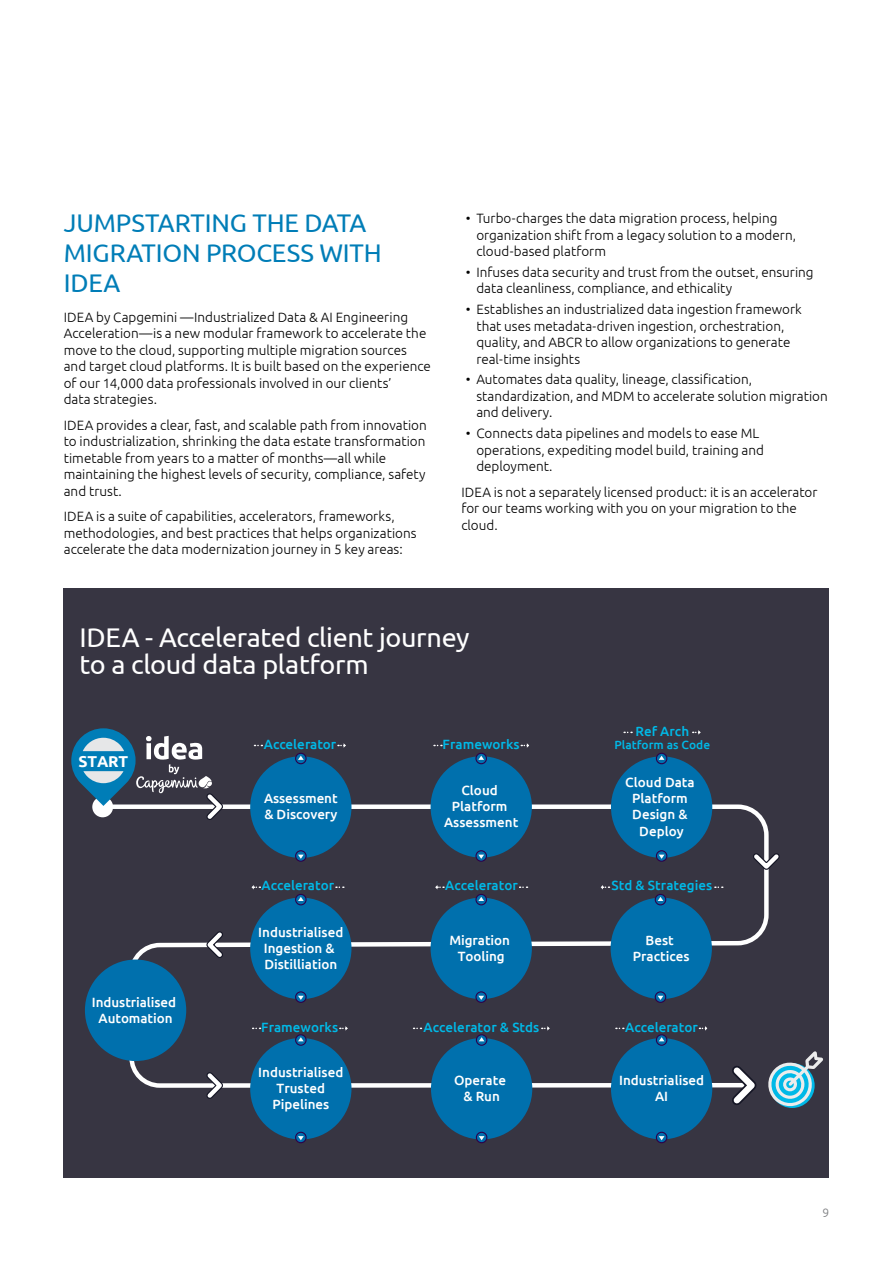
<style>
.page{position:relative;width:893px;height:1263px;background:#fff}
.page>*{position:absolute;margin:0;border:0;box-sizing:border-box;transform-origin:0 0}
.t1{font:27px/27px "Ubuntu";letter-spacing:-.015em;color:#fff}
.t2{font:25.5px/30px "Ubuntu";letter-spacing:-.005em;color:#007db7}
.t3{font:700 15.75px "Ubuntu";letter-spacing:-.01em;color:#fff}
.t4{font:300 13.5px/16.5px "Ubuntu";color:#000}
.t5{font:500 13.35px/16px "Ubuntu";color:#fff;text-align:center}
.t6{font:500 13.35px "Ubuntu";letter-spacing:.005em;color:#00b9e7}
.t7{font:300 12px "Ubuntu";color:#77787b}
.t8{font:500 11.85px "Ubuntu";letter-spacing:.005em;color:#00b9e7}
</style>
<div class="page">
<div style="left:64px;top:588px;width:765px;height:590px;background:#373542"></div>
<svg style="left:103px;top:802px;width:666px;height:288px"></svg>
<svg style="left:747px;top:847px;width:33px;height:29px"></svg>
<div style="left:250px;top:756px;width:101px;height:102px;background:#0070ad;border-radius:50%"></div>
<svg style="left:338px;top:743px;width:8px;height:5px"></svg>
<div style="left:295px;top:753px;width:12px;height:11px;border:1px solid #2c004b;border-radius:50%"></div>
<svg style="left:298px;top:756px;width:6px;height:4px"></svg>
<svg style="left:296px;top:851px;width:10px;height:10px"></svg>
<div style="left:295px;top:850px;width:12px;height:12px;border:1px solid #2c004b;border-radius:50%"></div>
<svg style="left:298px;top:855px;width:6px;height:4px"></svg>
<svg style="left:521px;top:743px;width:8px;height:5px"></svg>
<div style="left:431px;top:756px;width:101px;height:101px;background:#0070ad;border-radius:50%"></div>
<svg style="left:476px;top:753px;width:10px;height:11px"></svg>
<div style="left:475px;top:753px;width:12px;height:11px;border:1px solid #2c004b;border-radius:50%"></div>
<svg style="left:478px;top:756px;width:6px;height:4px"></svg>
<svg style="left:476px;top:851px;width:10px;height:10px"></svg>
<div style="left:475px;top:850px;width:12px;height:12px;border:1px solid #2c004b;border-radius:50%"></div>
<svg style="left:478px;top:855px;width:6px;height:4px"></svg>
<div style="left:611px;top:756px;width:101px;height:102px;background:#0070ad;border-radius:50%"></div>
<svg style="left:693px;top:730px;width:8px;height:5px"></svg>
<div style="left:656px;top:753px;width:11px;height:11px;background:#0070ad;border-radius:50%"></div>
<div style="left:656px;top:753px;width:11px;height:11px;border:1px solid #2c004b;border-radius:50%"></div>
<svg style="left:659px;top:756px;width:5px;height:4px"></svg>
<svg style="left:656px;top:851px;width:11px;height:10px"></svg>
<div style="left:656px;top:850px;width:11px;height:12px;border:1px solid #2c004b;border-radius:50%"></div>
<svg style="left:659px;top:855px;width:5px;height:4px"></svg>
<div style="left:250px;top:897px;width:101px;height:102px;background:#0070ad;border-radius:50%"></div>
<svg style="left:252px;top:885px;width:8px;height:4px"></svg>
<svg style="left:336px;top:886px;width:8px;height:2px"></svg>
<div style="left:296px;top:894px;width:10px;height:11px;background:#0070ad;border-radius:50%"></div>
<div style="left:295px;top:894px;width:12px;height:11px;border:1px solid #2c004b;border-radius:50%"></div>
<svg style="left:298px;top:897px;width:6px;height:4px"></svg>
<svg style="left:296px;top:992px;width:10px;height:10px"></svg>
<div style="left:295px;top:991px;width:12px;height:12px;border:1px solid #2c004b;border-radius:50%"></div>
<svg style="left:298px;top:996px;width:6px;height:4px"></svg>
<div style="left:431px;top:898px;width:101px;height:101px;background:#0070ad;border-radius:50%"></div>
<svg style="left:435px;top:885px;width:9px;height:4px"></svg>
<svg style="left:520px;top:886px;width:7px;height:2px"></svg>
<svg style="left:476px;top:894px;width:10px;height:11px"></svg>
<div style="left:475px;top:894px;width:12px;height:11px;border:1px solid #2c004b;border-radius:50%"></div>
<svg style="left:478px;top:897px;width:6px;height:4px"></svg>
<svg style="left:476px;top:992px;width:10px;height:10px"></svg>
<div style="left:475px;top:991px;width:12px;height:12px;border:1px solid #2c004b;border-radius:50%"></div>
<svg style="left:478px;top:996px;width:6px;height:4px"></svg>
<div style="left:611px;top:898px;width:101px;height:101px;background:#0070ad;border-radius:50%"></div>
<svg style="left:601px;top:885px;width:8px;height:4px"></svg>
<svg style="left:715px;top:886px;width:8px;height:2px"></svg>
<div style="left:655px;top:894px;width:11px;height:11px;background:#0070ad;border-radius:50%"></div>
<div style="left:655px;top:894px;width:11px;height:11px;border:1px solid #2c004b;border-radius:50%"></div>
<svg style="left:658px;top:897px;width:5px;height:4px"></svg>
<svg style="left:655px;top:992px;width:11px;height:10px"></svg>
<div style="left:655px;top:991px;width:11px;height:12px;border:1px solid #2c004b;border-radius:50%"></div>
<svg style="left:658px;top:996px;width:5px;height:4px"></svg>
<div style="left:250px;top:1038px;width:101px;height:101px;background:#0070ad;border-radius:50%"></div>
<svg style="left:340px;top:1026px;width:8px;height:5px"></svg>
<svg style="left:296px;top:1035px;width:10px;height:10px"></svg>
<div style="left:295px;top:1034px;width:12px;height:12px;border:1px solid #2c004b;border-radius:50%"></div>
<svg style="left:298px;top:1037px;width:6px;height:4px"></svg>
<svg style="left:296px;top:1132px;width:10px;height:11px"></svg>
<div style="left:295px;top:1132px;width:12px;height:11px;border:1px solid #2c004b;border-radius:50%"></div>
<svg style="left:298px;top:1136px;width:6px;height:4px"></svg>
<div style="left:431px;top:1038px;width:101px;height:101px;background:#0070ad;border-radius:50%"></div>
<svg style="left:542px;top:1026px;width:8px;height:5px"></svg>
<svg style="left:476px;top:1035px;width:11px;height:10px"></svg>
<div style="left:476px;top:1034px;width:11px;height:12px;border:1px solid #2c004b;border-radius:50%"></div>
<svg style="left:479px;top:1037px;width:5px;height:4px"></svg>
<div style="left:476px;top:1132px;width:11px;height:11px;background:#0070ad;border-radius:50%"></div>
<div style="left:476px;top:1132px;width:11px;height:11px;border:1px solid #2c004b;border-radius:50%"></div>
<svg style="left:479px;top:1136px;width:5px;height:4px"></svg>
<div style="left:611px;top:1038px;width:101px;height:101px;background:#0070ad;border-radius:50%"></div>
<svg style="left:699px;top:1026px;width:8px;height:5px"></svg>
<svg style="left:656px;top:1035px;width:11px;height:10px"></svg>
<div style="left:656px;top:1034px;width:11px;height:12px;border:1px solid #2c004b;border-radius:50%"></div>
<svg style="left:659px;top:1037px;width:5px;height:4px"></svg>
<div style="left:656px;top:1132px;width:11px;height:11px;background:#0070ad;border-radius:50%"></div>
<div style="left:656px;top:1132px;width:11px;height:11px;border:1px solid #2c004b;border-radius:50%"></div>
<svg style="left:659px;top:1136px;width:5px;height:4px"></svg>
<div style="left:85px;top:959px;width:101px;height:102px;background:#0070ad;border-radius:50%"></div>
<svg style="left:71px;top:728px;width:158px;height:98px"></svg>
<svg style="left:200px;top:1066px;width:29px;height:33px"></svg>
<svg style="left:723px;top:1051px;width:100px;height:57px"></svg>
<svg style="left:200px;top:925px;width:29px;height:39px"></svg>
<h2 class="t2" style="left:64px;top:208px;width:320px">JUMPSTARTING THE DATA<br>MIGRATION PROCESS WITH<br>IDEA</h2>
<p class="t4" style="left:64px;top:308px;width:369px">IDEA by Capgemini —Industrialized Data &amp; AI Engineering Acceleration—is a new modular framework to accelerate the move to the cloud, supporting multiple migration sources and target cloud platforms. It is built based on the experience of our 14,000 data professionals involved in our clients’<br>data strategies.</p>
<p class="t4" style="left:64px;top:416px;width:364px">IDEA provides a clear, fast, and scalable path from innovation to industrialization, shrinking the data estate transformation timetable from years to a matter of months—all while maintaining the highest levels of security, compliance, safety and trust.</p>
<p class="t4" style="left:64px;top:508px;width:354px">IDEA is a suite of capabilities, accelerators, frameworks, methodologies, and best practices that helps organizations accelerate the data modernization journey in 5 key areas:</p>
<p class="t4" style="left:476px;top:210px;width:321px;text-indent:-11px">• Turbo-charges the data migration process, helping organization shift from a legacy solution to a modern, cloud-based platform</p>
<p class="t4" style="left:476px;top:263px;width:339px;text-indent:-11px">• Infuses data security and trust from the outset, ensuring data cleanliness, compliance, and ethicality</p>
<p class="t4" style="left:476px;top:301px;width:327px;text-indent:-11px">• Establishes an industrialized data ingestion framework that uses metadata-driven ingestion, orchestration, quality, and ABCR to allow organizations to generate real-time insights</p>
<p class="t4" style="left:476px;top:371px;width:353px;text-indent:-11px">• Automates data quality, lineage, classification, standardization, and MDM to accelerate solution migration and delivery.</p>
<p class="t4" style="left:476px;top:425px;width:289px;text-indent:-11px">• Connects data pipelines and models to ease ML operations, expediting model build, training and deployment.</p>
<p class="t4" style="left:461px;top:483px;width:358px">IDEA is not a separately licensed product: it is an accelerator for our teams working with you on your migration to the cloud.</p>
<h1 class="t1" style="left:80px;top:623px;width:392px">IDEA - Accelerated client journey to a cloud data platform</h1>
<p class="t3" style="left:79px;top:752px;width:51px">START</p>
<p class="t5" style="left:92px;top:993px;width:86px">Industrialised<br>Automation</p>
<p class="t6" style="left:635px;top:722px;width:55px">Ref Arch</p>
<p class="t8" style="left:614px;top:737px;width:97px">Platform as Code</p>
<p class="t6" style="left:264px;top:735px;width:74px">Accelerator</p>
<p class="t6" style="left:443px;top:735px;width:78px">Frameworks</p>
<p class="t5" style="left:444px;top:782px;width:76px">Cloud<br>Platform<br>Assessment</p>
<p class="t5" style="left:625px;top:774px;width:71px">Cloud Data<br>Platform<br>Design &amp;<br>Deploy</p>
<p class="t5" style="left:264px;top:790px;width:75px;text-align:left">Assessment &amp; Discovery</p>
<p class="t6" style="left:262px;top:877px;width:74px">Accelerator</p>
<p class="t6" style="left:445px;top:877px;width:74px">Accelerator</p>
<p class="t6" style="left:611px;top:877px;width:102px">Std &amp; Strategies</p>
<p class="t5" style="left:258px;top:923px;width:87px">Industrialised<br>Ingestion &amp;<br>Distilliation</p>
<p class="t5" style="left:449px;top:931px;width:62px">Migration<br>Tooling</p>
<p class="t5" style="left:633px;top:931px;width:58px">Best<br>Practices</p>
<p class="t6" style="left:261px;top:1018px;width:78px">Frameworks</p>
<p class="t6" style="left:424px;top:1018px;width:117px">Accelerator &amp; Stds</p>
<p class="t6" style="left:625px;top:1018px;width:74px">Accelerator</p>
<p class="t5" style="left:258px;top:1064px;width:87px">Industrialised<br>Trusted<br>Pipelines</p>
<p class="t5" style="left:454px;top:1072px;width:53px">Operate &amp; Run</p>
<p class="t5" style="left:619px;top:1072px;width:87px">Industrialised<br>AI</p>
<p class="t7" style="left:822px;top:1205px;width:8px">9</p>
</div>
